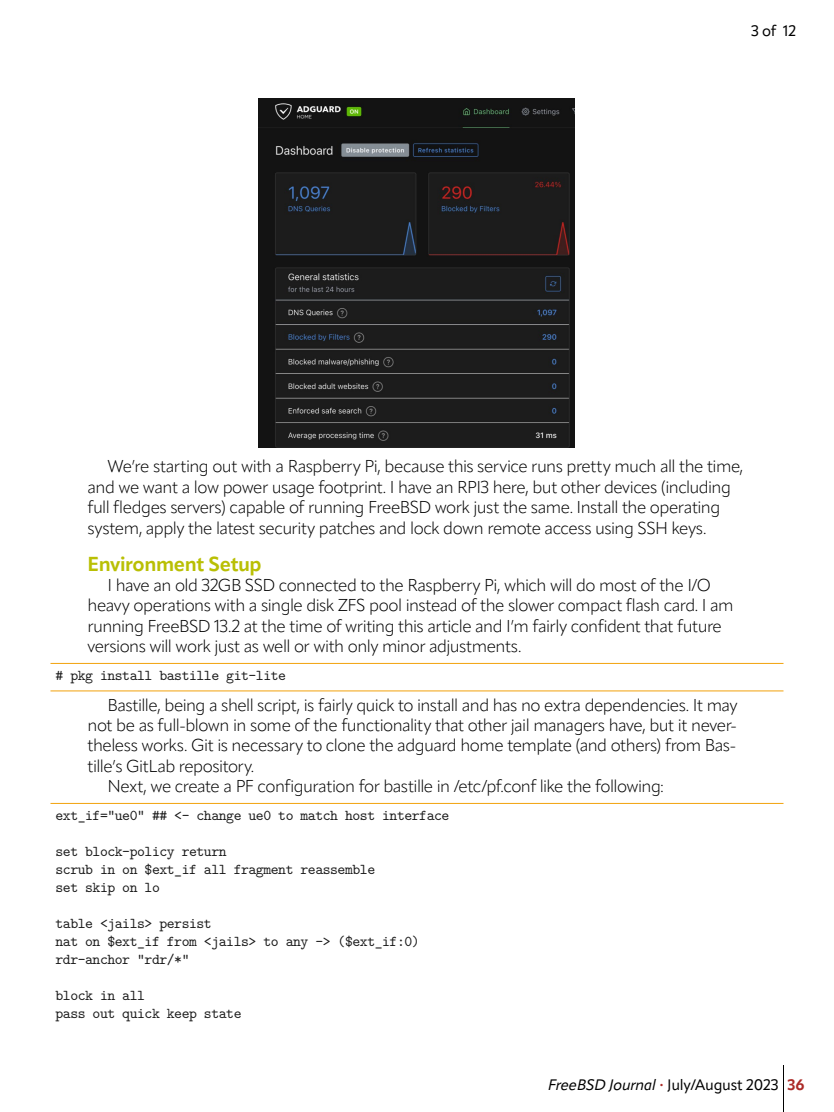
<style>
.page{position:relative;width:834px;height:1112px;background:#fff}
.page>*{position:absolute;margin:0;border:0;box-sizing:border-box;transform-origin:0 0}
.a_head{font:700 20px "Apparat";letter-spacing:-.02em;color:#b9bf04}
.body_copy{font:300 17px/20.4px "Apparat";letter-spacing:-.03em;color:#000}
.t1{font:15px/18px "LM Mono 10";letter-spacing:-.03em;color:#1a1a1a}
.t2{font:15px "Apparat";letter-spacing:-.015em;color:#000}
.s1{font-style:italic}
.s2{font-size:9px;color:#ac2b28}
.s3{font-weight:700;color:#ac2b28}
</style>
<div class="page">
<hr style="left:783px;top:1065px;width:1px;height:47px;background:#000">
<hr style="left:50px;top:663px;width:734px;height:1px;background:#f2a20c">
<hr style="left:50px;top:691px;width:734px;height:1px;background:#f2a20c">
<hr style="left:50px;top:803px;width:734px;height:1px;background:#f2a20c">
<img style="left:258px;top:98px;width:317px;height:350px">
<p class="t2" style="left:751px;top:22px;width:46px">3 of 12</p>
<p class="body_copy" style="left:88px;top:456px;width:657px;text-indent:20px">We’re starting out with a Raspberry Pi, because this service runs pretty much all the time, and we want a low power usage footprint. I have an RPI3 here, but other devices (including full fledges servers) capable of running FreeBSD work just the same. Install the operating system, apply the latest security patches and lock down remote access using SSH keys.</p>
<p class="a_head" style="left:88px;top:551px;width:176px">Environment Setup</p>
<p class="body_copy" style="left:88px;top:575px;width:648px;text-indent:20px">I have an old 32GB SSD connected to the Raspberry Pi, which will do most of the I/O heavy operations with a single disk ZFS pool instead of the slower compact flash card. I am running FreeBSD 13.2 at the time of writing this article and I’m fairly confident that future versions will work just as well or with only minor adjustments.</p>
<p class="t1" style="left:56px;top:666px;width:232px"># pkg install bastille git-lite</p>
<p class="body_copy" style="left:88px;top:694px;width:652px;text-align:justify;text-indent:20px">Bastille, being a shell script, is fairly quick to install and has no extra dependencies. It may not be as full-blown in some of the functionality that other jail managers have, but it never&shy;theless works. Git is necessary to clone the adguard home template (and others) from Bas&shy;tille’s GitLab repository.</p>
<p class="body_copy" style="left:108px;top:776px;width:558px">Next, we create a PF configuration for bastille in /etc/pf.conf like the following:</p>
<p class="t1" style="left:56px;top:806px;width:395px">ext_if=”ue0” ## &lt;- change ue0 to match host interface</p>
<p class="t1" style="left:56px;top:842px;width:321px">set block-policy return<br>scrub in on $ext_if all fragment reassemble set skip on lo</p>
<p class="t1" style="left:56px;top:914px;width:366px">table &lt;jails&gt; persist<br>nat on $ext_if from &lt;jails&gt; to any -&gt; ($ext_if:0) rdr-anchor “rdr/*”</p>
<p class="t1" style="left:56px;top:986px;width:188px">block in all<br>pass out quick keep state</p>
<p class="t2" style="left:548px;top:1076px;width:258px"><span class="s1">FreeBSD Journal</span> <span class="s2">•</span> July/August 2023 <span class="s3">36</span></p>
</div>
